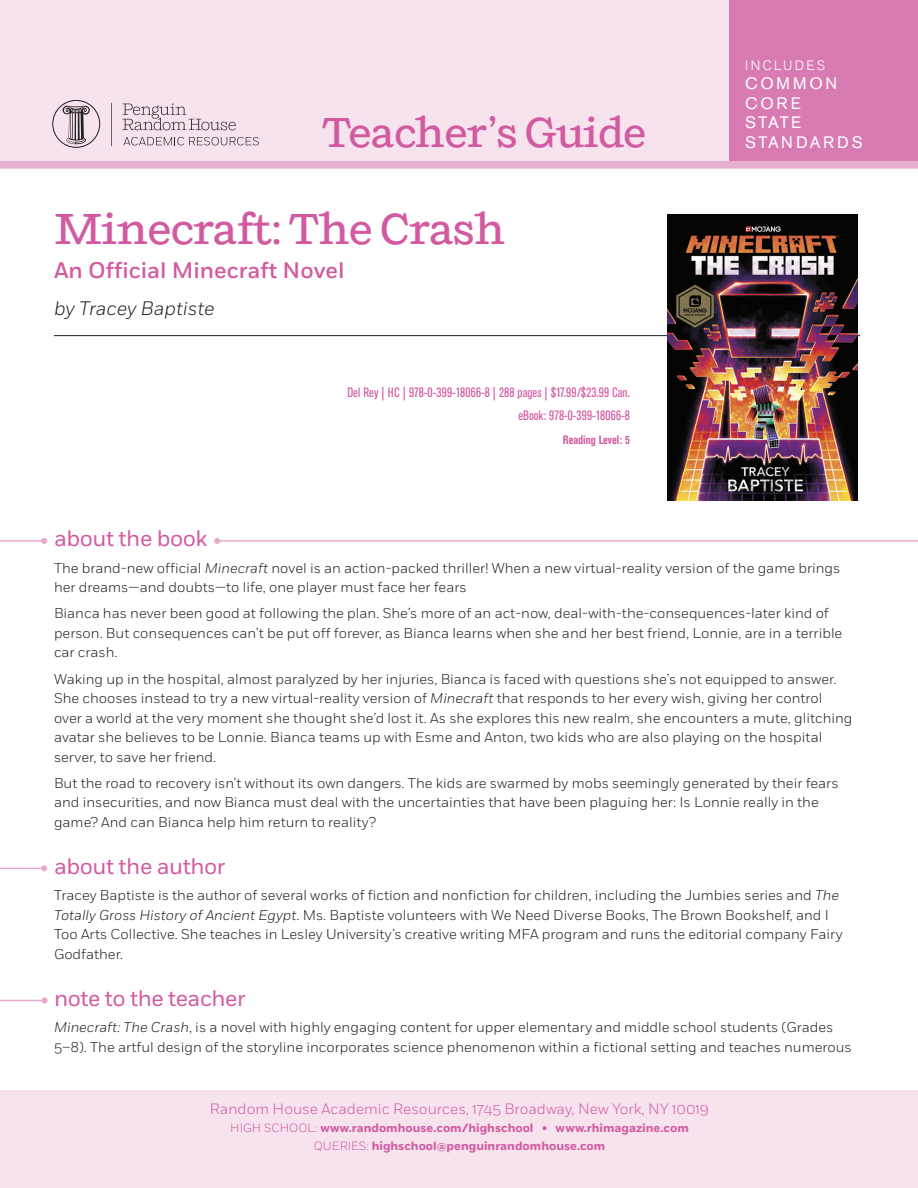
<style>
.page{position:relative;width:918px;height:1188px;background:#fff}
.page>*{position:absolute;margin:0;border:0;box-sizing:border-box;transform-origin:0 0}
.t1{font:500 43.5px "Shift";letter-spacing:-.025em;color:#d25aa1}
.t2{font:500 42px "Shift";letter-spacing:-.025em;color:#d25aa1}
.t3{font:22.5px "Fort";letter-spacing:-.02em;color:#d25aa1}
.t4{font:500 22.5px "Fort";color:#d25aa1}
.t5{font:italic 300 19.5px "Fort";color:#231f20}
.t6{font:16.5px/19.5px "Akzidenz Grotesk BE";letter-spacing:.17em;color:#fff}
.t7{font:16.5px "Akzidenz Grotesk BE";letter-spacing:.15em;color:#fff}
.t8{font:300 15px "Fort";color:#d25aa1}
.t9{font:300 14.25px/19.5px "Fort";color:#231f20}
.t10{font:condensed 13.5px/23.2px "Akzidenz Grotesk BE";color:#d25aa1;text-align:right}
.t11{font:300 13.5px "Akzidenz Grotesk BE";letter-spacing:.17em;color:#fff}
.t12{font:700 12px/18px "Fort";color:#d25aa1;text-align:center}
.t13{font:700 condensed 12px "Akzidenz Grotesk BE";color:#d25aa1}
.s1{font-style:italic}
.s2{font-weight:300}
</style>
<div class="page">
<div style="left:0;top:1091px;width:918px;height:97px;background:#f6e3ee"></div>
<div style="left:0;top:0;width:918px;height:168px;background:#f6e3ee"></div>
<div style="left:729px;top:0;width:189px;height:161px;background:#d97bb3"></div>
<hr style="left:54px;top:335px;width:806px;height:1px;background:#231f20">
<svg style="left:111px;top:103px;width:148px;height:43px"></svg>
<svg style="left:63px;top:106px;width:27px;height:39px"></svg>
<div style="left:52px;top:100px;width:48px;height:48px;border:1px solid #231f20;border-radius:50%"></div>
<img style="left:668px;top:214px;width:189px;height:286px">
<div style="left:0;top:161px;width:918px;height:7px;background:#e7b0cf"></div>
<hr style="left:0;top:540px;width:44px;height:2px;background:#e5aacd">
<svg style="left:41px;top:538px;width:6px;height:6px"></svg>
<hr style="left:0;top:868px;width:44px;height:1px;background:#e5aacd">
<svg style="left:41px;top:865px;width:6px;height:6px"></svg>
<hr style="left:0;top:1000px;width:45px;height:1px;background:#e5aacd">
<svg style="left:42px;top:998px;width:6px;height:6px"></svg>
<hr style="left:217px;top:540px;width:701px;height:2px;background:#e5aacd">
<svg style="left:214px;top:538px;width:6px;height:6px"></svg>
<h2 class="t2" style="left:322px;top:107px;width:326px">Teacher’s Guide</h2>
<h1 class="t1" style="left:54px;top:203px;width:453px">Minecraft: The Crash</h1>
<h3 class="t4" style="left:54px;top:256px;width:292px">An Official Minecraft Novel</h3>
<h3 class="t5" style="left:54px;top:297px;width:162px">by Tracey Baptiste</h3>
<p class="t10" style="left:347px;top:381px;width:284px">Del Rey | HC | 978-0-399-18066-8 | 288 pages | $17.99/$23.99 Can. eBook: 978-0-399-18066-8</p>
<p class="t13" style="left:563px;top:433px;width:69px">Reading Level: 5</p>
<p class="t11" style="left:745px;top:57px;width:81px">INCLUDES</p>
<p class="t6" style="left:745px;top:74px;width:94px">COMMON<br>CORE<br>STATE</p>
<p class="t7" style="left:745px;top:132px;width:119px">STANDARDS</p>
<h3 class="t3" style="left:54px;top:525px;width:155px">about the book</h3>
<p class="t9" style="left:54px;top:558px;width:788px">The brand-new official <span class="s1">Minecraft</span> novel is an action-packed thriller! When a new virtual-reality version of the game brings her dreams—and doubts—to life, one player must face her fears</p>
<p class="t9" style="left:54px;top:604px;width:790px">Bianca has never been good at following the plan. She’s more of an act-now, deal-with-the-consequences-later kind of person. But consequences can’t be put off forever, as Bianca learns when she and her best friend, Lonnie, are in a terrible car crash.</p>
<p class="t9" style="left:54px;top:669px;width:800px">Waking up in the hospital, almost paralyzed by her injuries, Bianca is faced with questions she’s not equipped to answer.<br>She chooses instead to try a new virtual-reality version of <span class="s1">Minecraft</span> that responds to her every wish, giving her control over a world at the very moment she thought she’d lost it. As she explores this new realm, she encounters a mute, glitching avatar she believes to be Lonnie. Bianca teams up with Esme and Anton, two kids who are also playing on the hospital server, to save her friend.</p>
<p class="t9" style="left:54px;top:773px;width:786px">But the road to recovery isn’t without its own dangers. The kids are swarmed by mobs seemingly generated by their fears and insecurities, and now Bianca must deal with the uncertainties that have been plaguing her: Is Lonnie really in the game? And can Bianca help him return to reality?</p>
<h3 class="t3" style="left:54px;top:853px;width:173px">about the author</h3>
<p class="t9" style="left:54px;top:886px;width:790px">Tracey Baptiste is the author of several works of fiction and nonfiction for children, including the Jumbies series and <span class="s1">The Totally Gross History of Ancient Egypt</span>. Ms. Baptiste volunteers with We Need Diverse Books, The Brown Bookshelf, and I Too Arts Collective. She teaches in Lesley University’s creative writing MFA program and runs the editorial company Fairy Godfather.</p>
<h3 class="t3" style="left:54px;top:985px;width:193px">note to the teacher</h3>
<p class="t9" style="left:54px;top:1018px;width:799px"><span class="s1">Minecraft: The Crash</span>, is a novel with highly engaging content for upper elementary and middle school students (Grades<br>5–8). The artful design of the storyline incorporates science phenomenon within a fictional setting and teaches numerous</p>
<p class="t8" style="left:210px;top:1100px;width:501px">Random House Academic Resources, 1745 Broadway, New York, NY 10019</p>
<p class="t12" style="left:230px;top:1119px;width:460px"><span class="s2">HIGH SCHOOL:</span> www.randomhouse.com/highschool • www.rhimagazine.com<br><span class="s2">QUERIES:</span> highschool@penguinrandomhouse.com</p>
</div>
